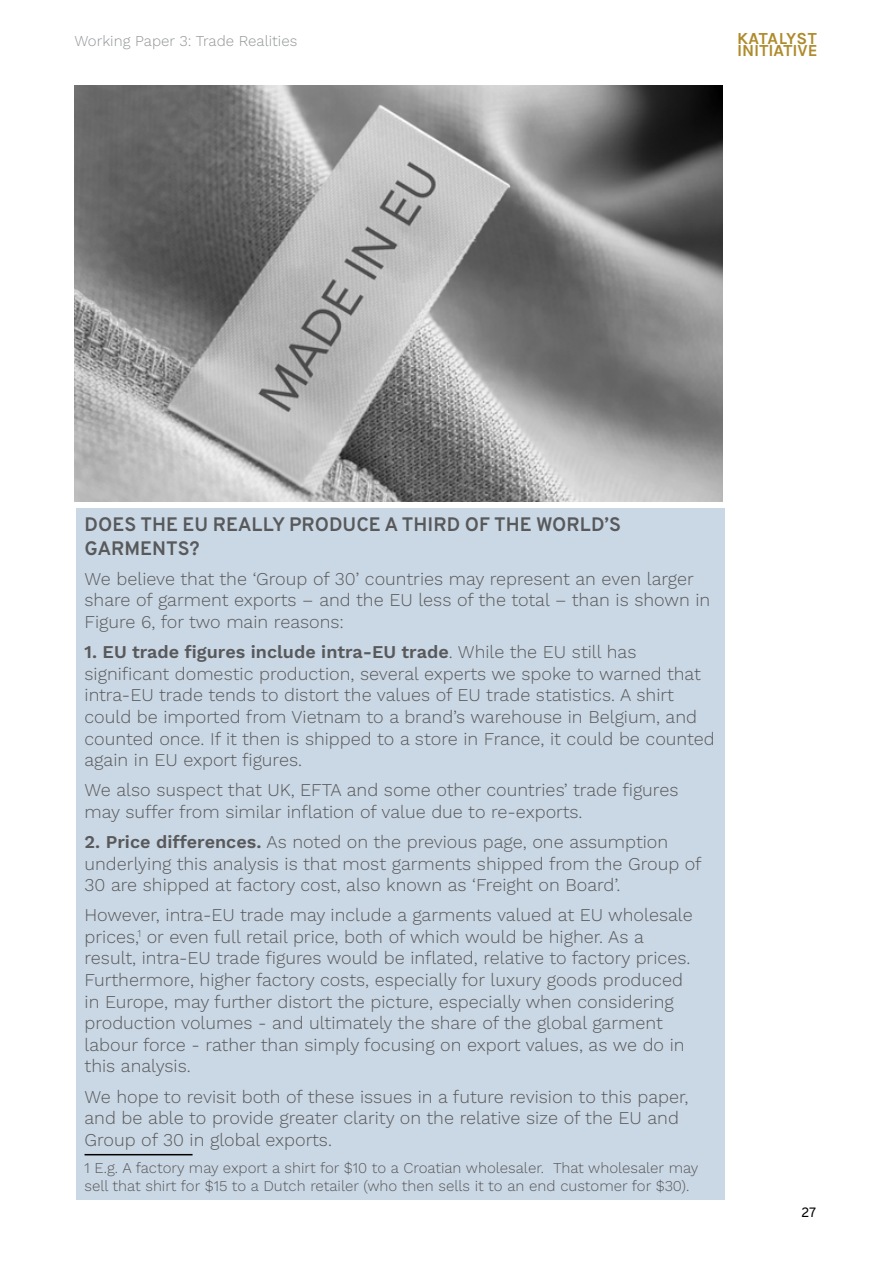
<style>
.page{position:relative;width:893px;height:1263px;background:#fff}
.page>*{position:absolute;margin:0;border:0;box-sizing:border-box;transform-origin:0 0}
.t1{font:700 19.5px/23.4px "Overpass";color:#58595b}
.t2{font:300 18px/21.6px "Work Sans";color:#58595b}
.t3{font:700 16.95px "Karmilla";color:#ae8b2b}
.t4{font:300 15px/18px "Work Sans";color:#58595b}
.t5{font:300 15px "Work Sans";color:#939598}
.t6{font:13.5px "Overpass";color:#000}
.s1{font-weight:600}
</style>
<div class="page">
<div style="left:76px;top:508px;width:648px;height:691px;background:#cad7e4"></div>
<hr style="left:85px;top:1154px;width:108px;height:1px;background:#000">
<img style="left:75px;top:85px;width:648px;height:417px">
<p class="t5" style="left:74px;top:29px;width:224px">Working Paper 3: Trade Realities</p>
<p class="t3" style="left:737px;top:28px;width:81px">KATALYST</p>
<p class="t3" style="left:737px;top:40px;width:82px">INITIATIVE</p>
<p class="t1" style="left:85px;top:513px;width:538px">DOES THE EU REALLY PRODUCE A THIRD OF THE WORLD’S<br>GARMENTS?</p>
<p class="t2" style="left:85px;top:567px;width:627px">We believe that the ‘Group of 30’ countries may represent an even larger share of garment exports – and the EU less of the total – than is shown in<br>Figure 6, for two main reasons:</p>
<p class="t2" style="left:85px;top:640px;width:632px"><span class="s1">1. EU trade figures include intra-EU trade</span>. While the EU still has significant domestic production, several experts we spoke to warned that intra-EU trade tends to distort the values of EU trade statistics. A shirt could be imported from Vietnam to a brand’s warehouse in Belgium, and counted once. If it then is shipped to a store in France, it could be counted again in EU export figures.</p>
<p class="t2" style="left:85px;top:778px;width:595px">We also suspect that UK, EFTA and some other countries’ trade figures may suffer from similar inflation of value due to re-exports.</p>
<p class="t2" style="left:85px;top:830px;width:619px"><span class="s1">2. Price differences.</span> As noted on the previous page, one assumption underlying this analysis is that most garments shipped from the Group of<br>30 are shipped at factory cost, also known as ‘Freight on Board’.</p>
<p class="t2" style="left:85px;top:903px;width:610px">However, intra-EU trade may include a garments valued at EU wholesale prices,<sup>1</sup> or even full retail price, both of which would be higher. As a result, intra-EU trade figures would be inflated, relative to factory prices.<br>Furthermore, higher factory costs, especially for luxury goods produced in Europe, may further distort the picture, especially when considering production volumes - and ultimately the share of the global garment labour force - rather than simply focusing on export values, as we do in this analysis.</p>
<p class="t2" style="left:85px;top:1085px;width:605px">We hope to revisit both of these issues in a future revision to this paper, and be able to provide greater clarity on the relative size of the EU and<br>Group of 30 in global exports.</p>
<p class="t4" style="left:85px;top:1158px;width:615px">1 E.g. A factory may export a shirt for $10 to a Croatian wholesaler. That wholesaler may sell that shirt for $15 to a Dutch retailer (who then sells it to an end customer for $30).</p>
<p class="t6" style="left:801px;top:1204px;width:17px">27</p>
</div>
